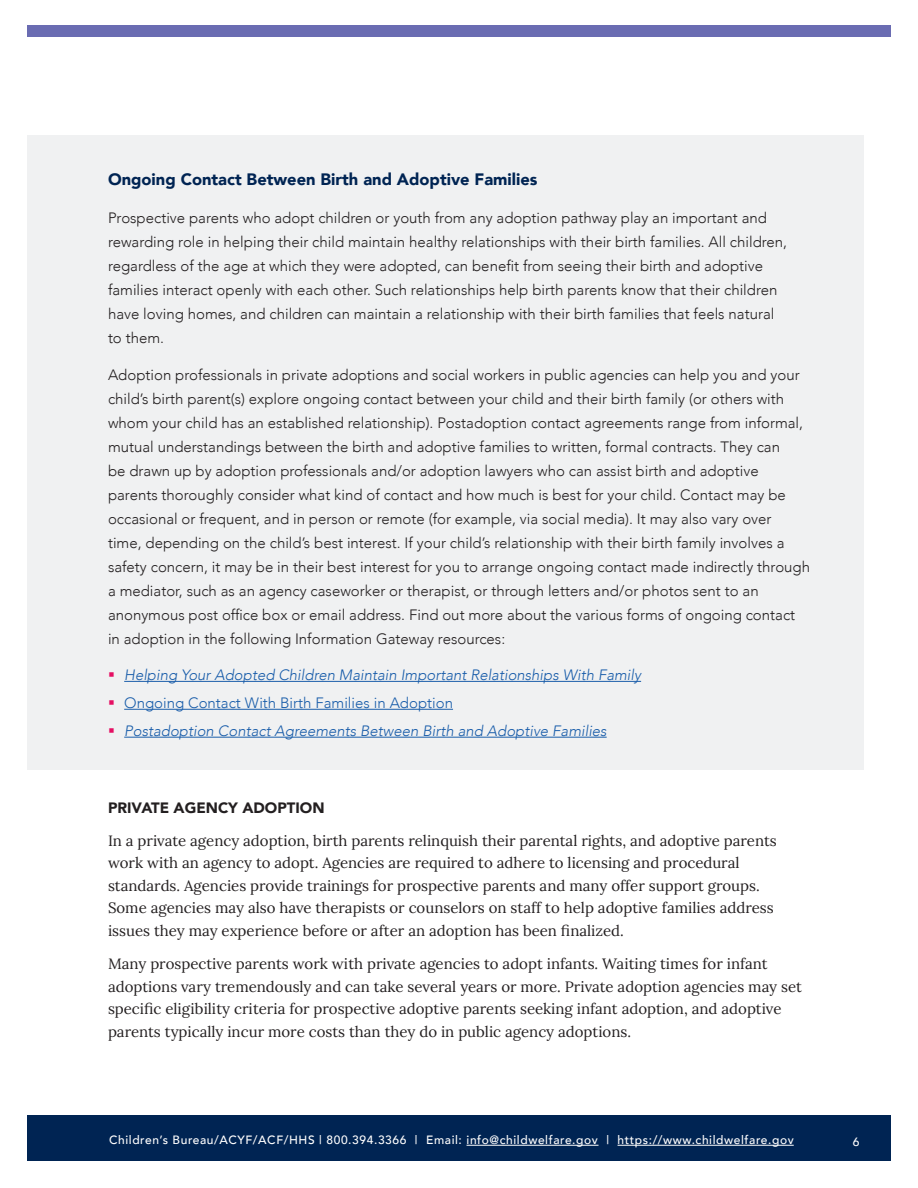
<style>
.page{position:relative;width:918px;height:1188px;background:#fff}
.page>*{position:absolute;margin:0;border:0;box-sizing:border-box;transform-origin:0 0}
.t1{font:900 16.5px "Avenir";color:#002453}
.t2{font:300 15px/24px "Avenir";color:#231f20}
.t3{font:15px/22.5px "Lora";color:#231f20}
.t4{font:italic 300 15px "Avenir";color:#195daa}
.t5{font:300 15px "Avenir";color:#195daa}
.t6{font:900 15px "Avenir";color:#231f20}
.t7{font:500 12px "Avenir";letter-spacing:.05em;color:#fff}
</style>
<div class="page">
<div style="left:27px;top:1116px;width:864px;height:45px;background:#002453"></div>
<hr style="left:467px;top:1145px;width:132px;height:1px;background:#fff">
<hr style="left:618px;top:1145px;width:176px;height:1px;background:#fff">
<div style="left:27px;top:26px;width:864px;height:12px;background:#6a6cb2"></div>
<div style="left:27px;top:135px;width:837px;height:635px;background:#f0f1f2"></div>
<hr style="left:124px;top:681px;width:517px;height:1px;background:#195daa">
<hr style="left:124px;top:709px;width:329px;height:1px;background:#195daa">
<hr style="left:124px;top:737px;width:483px;height:1px;background:#195daa">
<h3 class="t1" style="left:108px;top:165px;width:431px">Ongoing Contact Between Birth and Adoptive Families</h3>
<p class="t2" style="left:108px;top:206px;width:681px">Prospective parents who adopt children or youth from any adoption pathway play an important and rewarding role in helping their child maintain healthy relationships with their birth families. All children, regardless of the age at which they were adopted, can benefit from seeing their birth and adoptive families interact openly with each other. Such relationships help birth parents know that their children have loving homes, and children can maintain a relationship with their birth families that feels natural to them.</p>
<p class="t2" style="left:108px;top:363px;width:704px">Adoption professionals in private adoptions and social workers in public agencies can help you and your child’s birth parent(s) explore ongoing contact between your child and their birth family (or others with whom your child has an established relationship). Postadoption contact agreements range from informal, mutual understandings between the birth and adoptive families to written, formal contracts. They can<br>be drawn up by adoption professionals and/or adoption lawyers who can assist birth and adoptive parents thoroughly consider what kind of contact and how much is best for your child. Contact may be occasional or frequent, and in person or remote (for example, via social media). It may also vary over<br>time, depending on the child’s best interest. If your child’s relationship with their birth family involves a safety concern, it may be in their best interest for you to arrange ongoing contact made indirectly through a mediator, such as an agency caseworker or therapist, or through letters and/or photos sent to an anonymous post office box or email address. Find out more about the various forms of ongoing contact in adoption in the following Information Gateway resources:</p>
<p class="t4" style="left:124px;top:666px;width:518px">Helping Your Adopted Children Maintain Important Relationships With Family</p>
<p class="t5" style="left:124px;top:694px;width:330px">Ongoing Contact With Birth Families in Adoption</p>
<p class="t4" style="left:124px;top:722px;width:484px">Postadoption Contact Agreements Between Birth and Adoptive Families</p>
<h3 class="t6" style="left:108px;top:794px;width:218px">PRIVATE AGENCY ADOPTION</h3>
<p class="t3" style="left:108px;top:828px;width:670px">In a private agency adoption, birth parents relinquish their parental rights, and adoptive parents work with an agency to adopt. Agencies are required to adhere to licensing and procedural standards. Agencies provide trainings for prospective parents and many offer support groups.<br>Some agencies may also have therapists or counselors on staff to help adoptive families address issues they may experience before or after an adoption has been finalized.</p>
<p class="t3" style="left:108px;top:952px;width:695px">Many prospective parents work with private agencies to adopt infants. Waiting times for infant adoptions vary tremendously and can take several years or more. Private adoption agencies may set specific eligibility criteria for prospective adoptive parents seeking infant adoption, and adoptive parents typically incur more costs than they do in public agency adoptions.</p>
<p class="t7" style="left:109px;top:1130px;width:686px">Children’s Bureau/ACYF/ACF/HHS | 800.394.3366 | Email: info@childwelfare.gov | https://www.childwelfare.gov</p>
<p class="t7" style="left:853px;top:1131px;width:8px">6</p>
</div>
